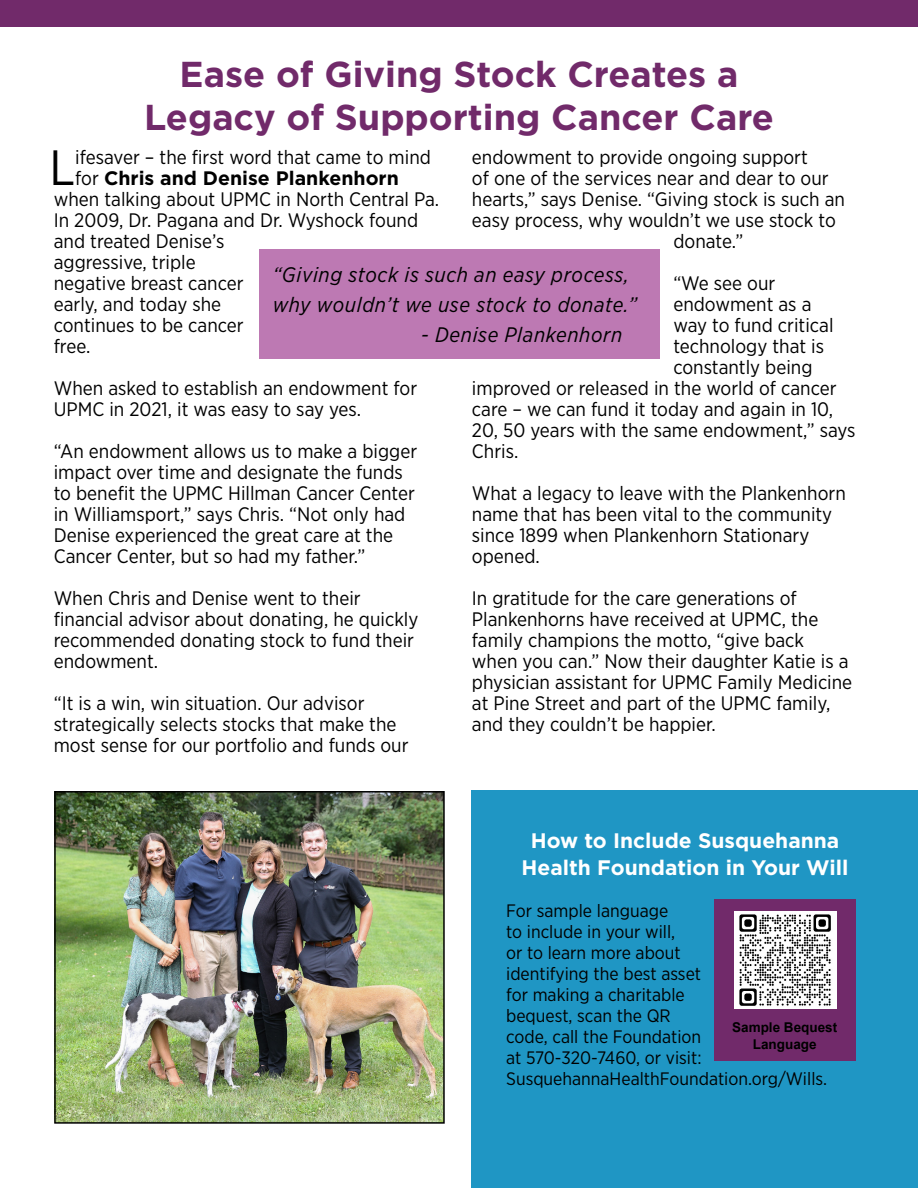
<style>
.page{position:relative;width:918px;height:1188px;background:#fff}
.page>*{position:absolute;margin:0;border:0;box-sizing:border-box;transform-origin:0 0}
.t1{font:49.5px "Gotham Narrow";color:#000}
.t2{font:700 36px/43.2px "Gotham";color:#712a6a;text-align:center}
.t3{font:italic 21px/30px "Gotham Narrow";letter-spacing:.03em;color:#000}
.t4{font:700 21px/27px "Gotham";color:#fff;text-align:center}
.t5{font:19.5px/21px "Gotham Narrow";color:#000}
.t6{font:700 19.5px "Gotham";color:#000}
.t7{font:18px/21px "Gotham Narrow";color:#000}
.t8{font:700 13.5px "Arial";color:#000}
.s1{font-family:"Gotham Narrow";font-weight:400}
</style>
<div class="page">
<div style="left:0;top:0;width:918px;height:27px;background:#712a6a"></div>
<img style="left:57px;top:794px;width:385px;height:327px">
<div style="left:54px;top:791px;width:391px;height:333px;border:2px solid #000"></div>
<div style="left:472px;top:790px;width:446px;height:398px;background:#1f96c4"></div>
<div style="left:714px;top:899px;width:142px;height:162px;background:#712a6a"></div>
<div style="left:259px;top:249px;width:401px;height:109px;background:#bd79b3"></div>
<img style="left:734px;top:911px;width:103px;height:98px">
<p class="t2" style="left:144px;top:53px;width:631px">Ease of Giving Stock Creates a<br>Legacy of Supporting Cancer Care</p>
<p class="t5" style="left:472px;top:146px;width:337px">endowment to provide ongoing support</p>
<p class="t5" style="left:472px;top:167px;width:358px">of one of the services near and dear to our</p>
<p class="t5" style="left:472px;top:188px;width:375px">hearts,” says Denise. “Giving stock is such an</p>
<p class="t5" style="left:472px;top:209px;width:365px">easy process, why wouldn’t we use stock to</p>
<p class="t5" style="left:673px;top:230px;width:71px">donate.”</p>
<p class="t5" style="left:673px;top:272px;width:104px">“We see our</p>
<p class="t5" style="left:673px;top:293px;width:140px">endowment as a</p>
<p class="t5" style="left:673px;top:314px;width:162px">way to fund critical</p>
<p class="t5" style="left:673px;top:335px;width:152px">technology that is</p>
<p class="t5" style="left:673px;top:356px;width:141px">constantly being</p>
<p class="t5" style="left:472px;top:377px;width:366px">improved or released in the world of cancer</p>
<p class="t5" style="left:472px;top:398px;width:363px">care – we can fund it today and again in 10,</p>
<p class="t5" style="left:472px;top:419px;width:385px">20, 50 years with the same endowment,” says</p>
<p class="t5" style="left:472px;top:440px;width:48px">Chris.</p>
<p class="t5" style="left:472px;top:482px;width:375px">What a legacy to leave with the Plankenhorn name that has been vital to the community since 1899 when Plankenhorn Stationary opened.</p>
<p class="t5" style="left:472px;top:587px;width:382px">In gratitude for the care generations of Plankenhorns have received at UPMC, the family champions the motto, “give back when you can.” Now their daughter Katie is a physician assistant for UPMC Family Medicine at Pine Street and part of the UPMC family, and they couldn’t be happier.</p>
<p class="t1" style="left:50px;top:137px;width:27px">L</p>
<p class="t5" style="left:75px;top:146px;width:357px">ifesaver – the first word that came to mind</p>
<p class="t6" style="left:75px;top:165px;width:325px"><span class="s1">for</span> Chris and Denise Plankenhorn</p>
<p class="t5" style="left:54px;top:188px;width:387px">when talking about UPMC in North Central Pa.</p>
<p class="t5" style="left:54px;top:209px;width:366px">In 2009, Dr. Pagana and Dr. Wyshock found</p>
<p class="t5" style="left:54px;top:230px;width:172px">and treated Denise’s</p>
<p class="t5" style="left:54px;top:251px;width:143px">aggressive, triple</p>
<p class="t5" style="left:54px;top:272px;width:191px">negative breast cancer</p>
<p class="t5" style="left:54px;top:293px;width:169px">early, and today she</p>
<p class="t5" style="left:54px;top:314px;width:191px">continues to be cancer</p>
<p class="t5" style="left:54px;top:335px;width:38px">free.</p>
<p class="t5" style="left:54px;top:377px;width:365px">When asked to establish an endowment for<br>UPMC in 2021, it was easy to say yes.</p>
<p class="t5" style="left:54px;top:440px;width:365px">“An endowment allows us to make a bigger impact over time and designate the funds to benefit the UPMC Hillman Cancer Center in Williamsport,” says Chris. “Not only had Denise experienced the great care at the Cancer Center, but so had my father.”</p>
<p class="t5" style="left:54px;top:587px;width:366px">When Chris and Denise went to their financial advisor about donating, he quickly recommended donating stock to fund their endowment.</p>
<p class="t5" style="left:54px;top:692px;width:356px">“It is a win, win situation. Our advisor strategically selects stocks that make the most sense for our portfolio and funds our</p>
<p class="t3" style="left:273px;top:260px;width:366px">“Giving stock is such an easy process, why wouldn’t we use stock to donate.”</p>
<p class="t3" style="left:421px;top:320px;width:203px">- Denise Plankenhorn</p>
<p class="t4" style="left:522px;top:827px;width:328px">How to Include Susquehanna<br>Health Foundation in Your Will</p>
<p class="t7" style="left:506px;top:900px;width:323px">For sample language<br>to include in your will,<br>or to learn more about<br>identifying the best asset<br>for making a charitable<br>bequest, scan the QR<br>code, call the Foundation<br>at 570-320-7460, or visit:<br>SusquehannaHealthFoundation.org/Wills.</p>
<p class="t8" style="left:732px;top:1018px;width:107px">Sample Bequest</p>
<p class="t8" style="left:753px;top:1034px;width:65px">Language</p>
</div>
